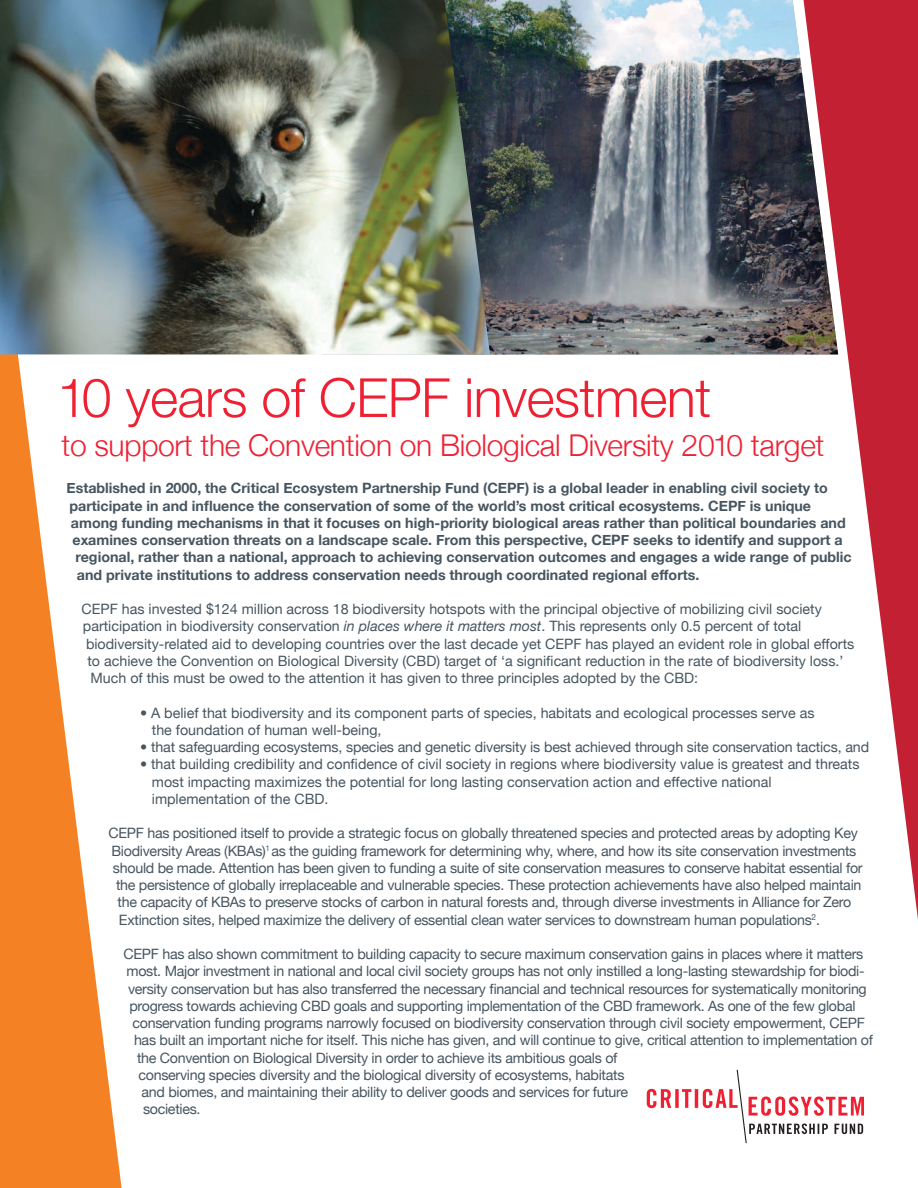
<style>
.page{position:relative;width:918px;height:1188px;background:#fff}
.page>*{position:absolute;margin:0;border:0;box-sizing:border-box;transform-origin:0 0}
.t1{font:300 54px "Helvetica Neue";letter-spacing:-.01em;color:#ee2133}
.t2{font:300 30px "Helvetica Neue";letter-spacing:-.01em;color:#ee2133}
.t3{font:14.25px "Helvetica Neue";letter-spacing:-.02em;color:#465560}
.t4{font:14.25px/17.2px "Helvetica Neue";color:#465560}
.t5{font:700 14.25px "Helvetica Neue";color:#465560}
.s1{font-style:italic}
</style>
<div class="page">
<svg style="left:0;top:354px;width:122px;height:834px;fill:#f58125"></svg>
<img style="left:490px;top:0;width:314px;height:354px">
<img style="left:0;top:0;width:490px;height:354px">
<svg style="left:647px;top:1089px;width:24px;height:19px"></svg>
<svg style="left:675px;top:1089px;width:4px;height:19px"></svg>
<svg style="left:682px;top:1089px;width:9px;height:19px"></svg>
<hr style="left:695px;top:1089px;width:3px;height:19px;background:#ee2133">
<svg style="left:703px;top:1069px;width:161px;height:75px"></svg>
<svg style="left:804px;top:0;width:114px;height:920px;fill:#c42133"></svg>
<h1 class="t1" style="left:57px;top:365px;width:656px">10 years of CEPF investment</h1>
<h2 class="t2" style="left:62px;top:427px;width:765px">to support the Convention on Biological Diversity 2010 target</h2>
<p class="t5" style="left:66px;top:479px;width:763px">Established in 2000, the Critical Ecosystem Partnership Fund (CEPF) is a global leader in enabling civil society to</p>
<p class="t5" style="left:69px;top:497px;width:743px">participate in and influence the conservation of some of the world’s most critical ecosystems. CEPF is unique</p>
<p class="t5" style="left:71px;top:514px;width:776px">among funding mechanisms in that it focuses on high-priority biological areas rather than political boundaries and</p>
<p class="t5" style="left:72px;top:531px;width:772px">examines conservation threats on a landscape scale. From this perspective, CEPF seeks to identify and support a</p>
<p class="t5" style="left:75px;top:548px;width:778px">regional, rather than a national, approach to achieving conservation outcomes and engages a wide range of public</p>
<p class="t5" style="left:77px;top:566px;width:624px">and private institutions to address conservation needs through coordinated regional efforts.</p>
<p class="t4" style="left:81px;top:600px;width:742px">CEPF has invested $124 million across 18 biodiversity hotspots with the principal objective of mobilizing civil society</p>
<p class="t4" style="left:83px;top:617px;width:720px">participation in biodiversity conservation <span class="s1">in places where it matters most</span>. This represents only 0.5 percent of total</p>
<p class="t4" style="left:86px;top:635px;width:770px">biodiversity-related aid to developing countries over the last decade yet CEPF has played an evident role in global efforts</p>
<p class="t4" style="left:87px;top:652px;width:757px">to achieve the Convention on Biological Diversity (CBD) target of ‘a significant reduction in the rate of biodiversity loss.’</p>
<p class="t4" style="left:91px;top:669px;width:609px">Much of this must be owed to the attention it has given to three principles adopted by the CBD:</p>
<p class="t4" style="left:152px;top:704px;width:664px;text-indent:-12px">• A belief that biodiversity and its component parts of species, habitats and ecological processes serve as the foundation of human well-being,</p>
<p class="t3" style="left:140px;top:739px;width:731px">• that safeguarding ecosystems, species and genetic diversity is best achieved through site conservation tactics, and</p>
<p class="t4" style="left:152px;top:755px;width:709px;text-indent:-12px">• that building credibility and confidence of civil society in regions where biodiversity value is greatest and threats most impacting maximizes the potential for long lasting conservation action and effective national implementation of the CBD.</p>
<p class="t3" style="left:109px;top:825px;width:751px">CEPF has positioned itself to provide a strategic focus on globally threatened species and protected areas by adopting Key</p>
<p class="t3" style="left:112px;top:842px;width:746px">Biodiversity Areas (KBAs)<sup>1</sup> as the guiding framework for determining why, where, and how its site conservation investments</p>
<p class="t3" style="left:113px;top:859px;width:751px">should be made. Attention has been given to funding a suite of site conservation measures to conserve habitat essential for</p>
<p class="t3" style="left:116px;top:876px;width:747px">the persistence of globally irreplaceable and vulnerable species. These protection achievements have also helped maintain</p>
<p class="t3" style="left:118px;top:894px;width:735px">the capacity of KBAs to preserve stocks of carbon in natural forests and, through diverse investments in Alliance for Zero</p>
<p class="t3" style="left:119px;top:911px;width:703px">Extinction sites, helped maximize the delivery of essential clean water services to downstream human populations<sup>2</sup>.</p>
<p class="t3" style="left:123px;top:945px;width:741px">CEPF has also shown commitment to building capacity to secure maximum conservation gains in places where it matters</p>
<p class="t3" style="left:127px;top:963px;width:740px">most. Major investment in national and local civil society groups has not only instilled a long-lasting stewardship for biodi-</p>
<p class="t3" style="left:128px;top:980px;width:740px">versity conservation but has also transferred the necessary financial and technical resources for systematically monitoring</p>
<p class="t3" style="left:129px;top:997px;width:728px">progress towards achieving CBD goals and supporting implementation of the CBD framework. As one of the few global</p>
<p class="t3" style="left:133px;top:1014px;width:734px">conservation funding programs narrowly focused on biodiversity conservation through civil society empowerment, CEPF</p>
<p class="t3" style="left:134px;top:1032px;width:740px">has built an important niche for itself. This niche has given, and will continue to give, critical attention to implementation of</p>
<p class="t3" style="left:137px;top:1049px;width:482px">the Convention on Biological Diversity in order to achieve its ambitious goals of</p>
<p class="t3" style="left:139px;top:1066px;width:488px">conserving species diversity and the biological diversity of ecosystems, habitats</p>
<p class="t3" style="left:142px;top:1084px;width:488px">and biomes, and maintaining their ability to deliver goods and services for future</p>
<p class="t3" style="left:143px;top:1101px;width:59px">societies.</p>
</div>
